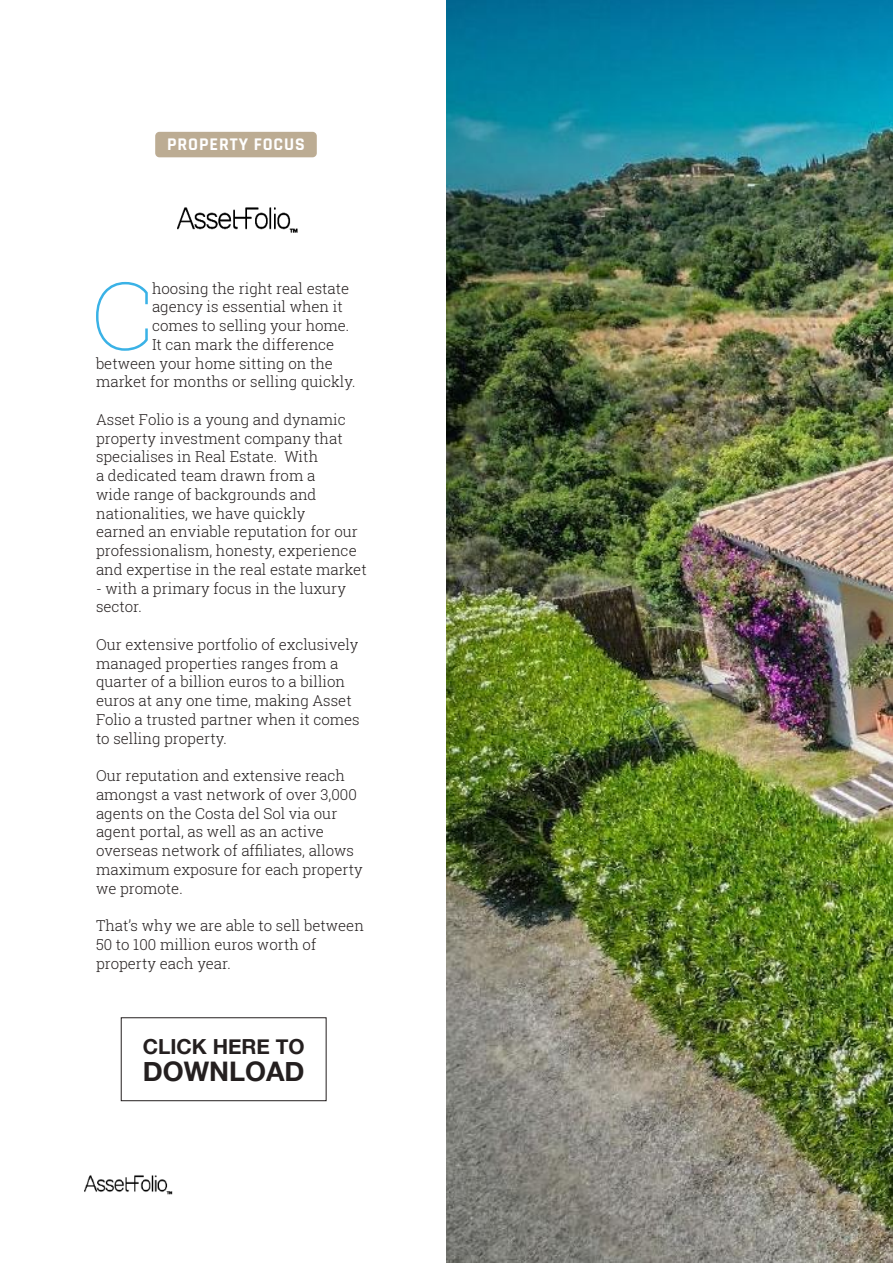
<style>
.page{position:relative;width:893px;height:1263px;background:#fff}
.page>*{position:absolute;margin:0;border:0;box-sizing:border-box;transform-origin:0 0}
.t1{font:100 94.05px "Roboto Slab";color:#3ab2e6}
.t2{font:700 27px "Helvetica Neue";color:#241f1f}
.t3{font:700 20.7px "Helvetica Neue";color:#241f1f}
.t4{font:700 18px "Rajdhani";letter-spacing:.05em;color:#fff}
.t5{font:300 15px/18.8px "Roboto Slab";color:#241f1f}
</style>
<div class="page">
<img style="left:446px;top:0;width:230px;height:1263px">
<img style="left:676px;top:0;width:217px;height:1263px">
<div style="left:121px;top:1017px;width:205px;height:84px;border:1px solid #241f1f"></div>
<img style="left:84px;top:1175px;width:89px;height:20px">
<img style="left:178px;top:207px;width:120px;height:26px">
<div style="left:155px;top:132px;width:162px;height:25px;background:#bcac93;border-radius:4px"></div>
<p class="t4" style="left:167px;top:134px;width:139px">PROPERTY FOCUS</p>
<h1 class="t1" style="left:90px;top:251px;width:65px">C</h1>
<p class="t5" style="left:152px;top:278px;width:199px">hoosing the right real estate</p>
<p class="t5" style="left:152px;top:297px;width:192px">agency is essential when it</p>
<p class="t5" style="left:152px;top:316px;width:199px">comes to selling your home.</p>
<p class="t5" style="left:152px;top:335px;width:184px">It can mark the difference</p>
<p class="t5" style="left:96px;top:353px;width:238px">between your home sitting on the</p>
<p class="t5" style="left:96px;top:372px;width:261px">market for months or selling quickly.</p>
<p class="t5" style="left:96px;top:410px;width:272px">Asset Folio is a young and dynamic property investment company that specialises in Real Estate. With<br>a dedicated team drawn from a<br>wide range of backgrounds and nationalities, we have quickly<br>earned an enviable reputation for our professionalism, honesty, experience and expertise in the real estate market</p>
<p class="t5" style="left:96px;top:578px;width:251px">- with a primary focus in the luxury sector.</p>
<p class="t5" style="left:96px;top:635px;width:265px">Our extensive portfolio of exclusively managed properties ranges from a quarter of a billion euros to a billion euros at any one time, making Asset Folio a trusted partner when it comes to selling property.</p>
<p class="t5" style="left:96px;top:766px;width:268px">Our reputation and extensive reach amongst a vast network of over 3,000 agents on the Costa del Sol via our agent portal, as well as an active overseas network of affiliates, allows maximum exposure for each property we promote.</p>
<p class="t5" style="left:96px;top:916px;width:269px">That’s why we are able to sell between<br>50 to 100 million euros worth of property each year.</p>
<h3 class="t3" style="left:143px;top:1030px;width:163px">CLICK HERE TO</h3>
<h2 class="t2" style="left:143px;top:1050px;width:163px">DOWNLOAD</h2>
</div>
